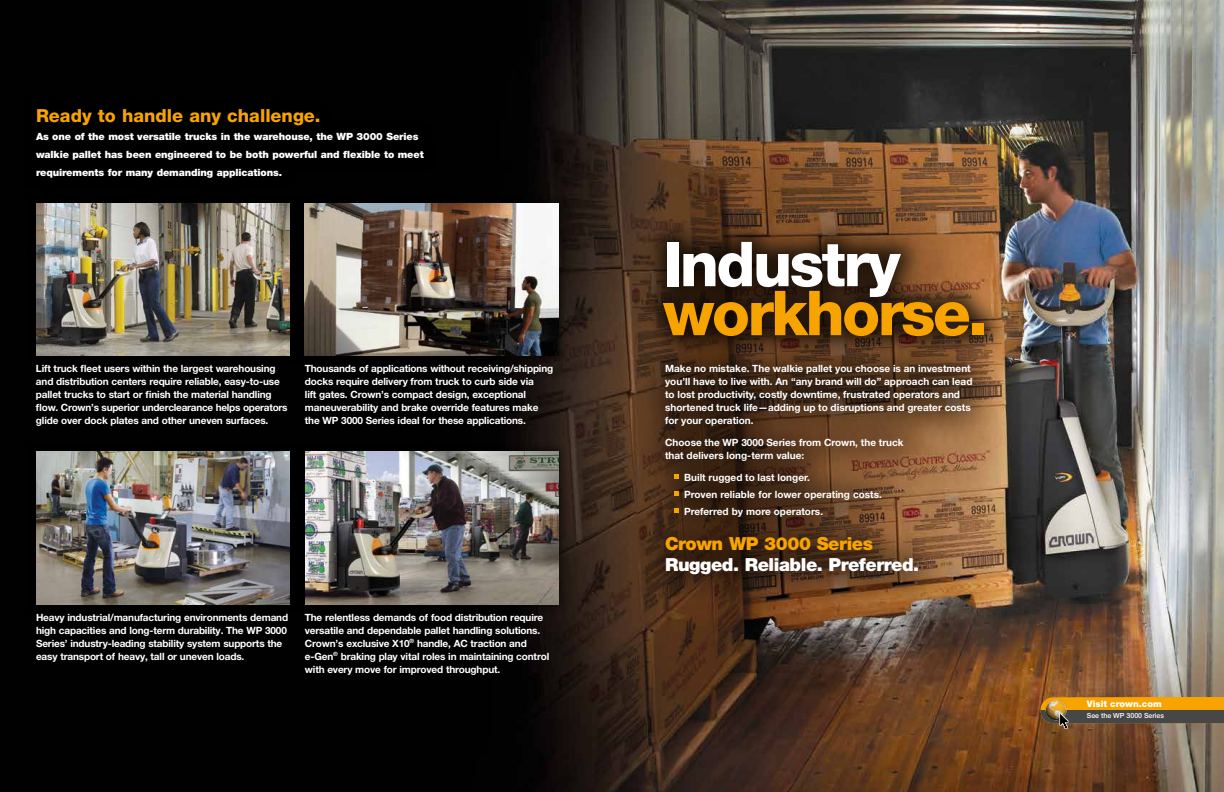
<style>
.page{position:relative;width:1224px;height:792px;background:#fff}
.page>*{position:absolute;margin:0;border:0;box-sizing:border-box;transform-origin:0 0}
.t1{font:800 62px "Helvetica Neue LT Std";letter-spacing:-.04em;color:#f7a400}
.t2{font:800 62px "Helvetica Neue LT Std";letter-spacing:-.04em;color:#fff}
.t3{font:800 18px "Helvetica Neue LT Std";color:#f7a400}
.t4{font:900 18px "Helvetica Neue LT Std";letter-spacing:-.025em;color:#fff}
.t5{font:900 18px "Helvetica Neue LT Std";letter-spacing:-.025em;color:#f7a400}
.t6{font:700 10px/13px "Helvetica Neue LT Std";letter-spacing:-.015em;color:#fff}
.t7{font:900 10px/18px "Helvetica Neue LT Std";letter-spacing:-.01em;color:#fff}
.t8{font:900 9px "Helvetica Neue LT Std";color:#fff}
.t9{font:500 7px "Helvetica Neue LT Std";color:#fff}
</style>
<div class="page">
<img style="left:0;top:0;width:1224px;height:792px">
<div style="left:26px;top:441px;width:273px;height:173px;background:#000"></div>
<img style="left:36px;top:451px;width:253px;height:153px">
<div style="left:295px;top:441px;width:273px;height:173px;background:#000;opacity:.55"></div>
<img style="left:305px;top:451px;width:253px;height:153px">
<div style="left:295px;top:194px;width:273px;height:172px;background:#000;opacity:.55"></div>
<img style="left:305px;top:204px;width:253px;height:152px">
<div style="left:26px;top:194px;width:273px;height:172px;background:#000"></div>
<img style="left:36px;top:204px;width:253px;height:152px">
<div style="left:637px;top:216px;width:373px;height:146px;background:#000;opacity:.75"></div>
<img style="left:1040px;top:697px;width:184px;height:32px">
<div style="left:22px;top:95px;width:416px;height:97px;background:#000"></div>
<div style="left:631px;top:330px;width:376px;height:279px;background:#000;opacity:.54"></div>
<svg style="left:674px;top:474px;width:5px;height:5px"></svg>
<svg style="left:674px;top:491px;width:5px;height:5px"></svg>
<svg style="left:674px;top:508px;width:5px;height:5px"></svg>
<h2 class="t3" style="left:36px;top:105px;width:286px">Ready to handle any challenge.</h2>
<p class="t7" style="left:36px;top:128px;width:389px">As one of the most versatile trucks in the warehouse, the WP 3000 Series walkie pallet has been engineered to be both powerful and flexible to meet requirements for many demanding applications.</p>
<h1 class="t2" style="left:663px;top:227px;width:239px">Industry</h1>
<h1 class="t1" style="left:663px;top:276px;width:327px">workhorse.</h1>
<p class="t6" style="left:305px;top:362px;width:250px">Thousands of applications without receiving/shipping docks require delivery from truck to curb side via<br>lift gates. Crown’s compact design, exceptional maneuverability and brake override features make the WP 3000 Series ideal for these applications.</p>
<p class="t6" style="left:36px;top:362px;width:253px">Lift truck fleet users within the largest warehousing and distribution centers require reliable, easy-to-use pallet trucks to start or finish the material handling flow. Crown’s superior underclearance helps operators glide over dock plates and other uneven surfaces.</p>
<p class="t6" style="left:665px;top:362px;width:309px">Make no mistake. The walkie pallet you choose is an investment you’ll have to live with. An “any brand will do” approach can lead to lost productivity, costly downtime, frustrated operators and shortened truck life—adding up to disruptions and greater costs for your operation.</p>
<p class="t6" style="left:665px;top:436px;width:240px">Choose the WP 3000 Series from Crown, the truck that delivers long-term value:</p>
<p class="t6" style="left:684px;top:469px;width:199px;line-height:17px">Built rugged to last longer.<br>Proven reliable for lower operating costs.<br>Preferred by more operators.</p>
<h2 class="t5" style="left:665px;top:533px;width:210px">Crown WP 3000 Series</h2>
<h2 class="t4" style="left:665px;top:554px;width:256px">Rugged. Reliable. Preferred.</h2>
<p class="t6" style="left:36px;top:610px;width:254px">Heavy industrial/manufacturing environments demand high capacities and long-term durability. The WP 3000<br>Series’ industry-leading stability system supports the easy transport of heavy, tall or uneven loads.</p>
<p class="t6" style="left:305px;top:610px;width:246px">The relentless demands of food distribution require versatile and dependable pallet handling solutions.<br>Crown’s exclusive X10<sup>®</sup> handle, AC traction and e-Gen<sup>®</sup> braking play vital roles in maintaining control with every move for improved throughput.</p>
<p class="t8" style="left:1087px;top:698px;width:76px">Visit crown.com</p>
<p class="t9" style="left:1087px;top:711px;width:79px">See the WP 3000 Series</p>
</div>
